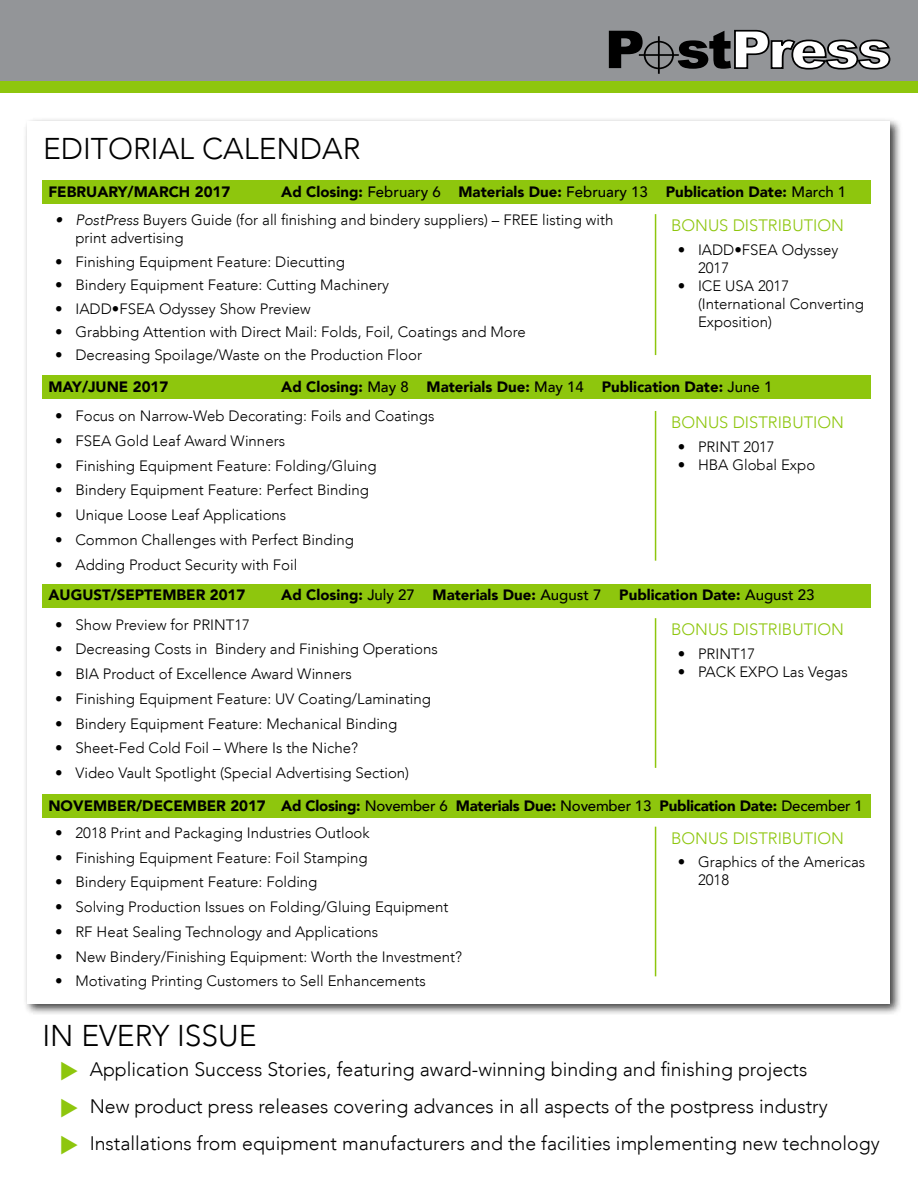
<style>
.page{position:relative;width:918px;height:1188px;background:#fff}
.page>*{position:absolute;margin:0;border:0;box-sizing:border-box;transform-origin:0 0}
.t1{font:300 30px "Avenir LT";color:#000}
.t2{font:22.5px/37px "Wingdings 3";color:#8ec60d;text-align:justify}
.t3{font:300 19.5px "Avenir LT";color:#000}
.t4{font:300 16.5px "Avenir LT";color:#8ec60d}
.t5{font:300 15px/18px "Avenir LT";color:#000}
.t6{font:900 15px "Avenir LT";color:#000}
.s1{font-weight:500}
.s2{font-style:italic}
</style>
<div class="page">
<div style="left:1px;top:81px;width:917px;height:12px;background:#8ec60d"></div>
<div style="left:0;top:0;width:918px;height:81px;background:#939598"></div>
<div style="left:24px;top:118px;width:879px;height:898px;background:#000;opacity:.75"></div>
<div style="left:27px;top:121px;width:863px;height:882px;background:#fff"></div>
<div style="left:42px;top:181px;width:828px;height:23px;background:#8ec60d"></div>
<div style="left:42px;top:375px;width:828px;height:24px;background:#8ec60d"></div>
<div style="left:42px;top:584px;width:828px;height:23px;background:#8ec60d"></div>
<div style="left:42px;top:794px;width:828px;height:24px;background:#8ec60d"></div>
<hr style="left:655px;top:214px;width:1px;height:141px;background:#8ec60d">
<hr style="left:655px;top:411px;width:1px;height:150px;background:#8ec60d">
<hr style="left:655px;top:618px;width:1px;height:150px;background:#8ec60d">
<hr style="left:655px;top:827px;width:1px;height:149px;background:#8ec60d">
<svg style="left:609px;top:31px;width:34px;height:37px"></svg>
<svg style="left:678px;top:29px;width:213px;height:41px"></svg>
<div style="left:644px;top:41px;width:30px;height:28px;border:2px solid #000;border-radius:50%"></div>
<hr style="left:658px;top:36px;width:2px;height:38px;background:#000">
<hr style="left:639px;top:54px;width:40px;height:2px;background:#000">
<h1 class="t1" style="left:43px;top:132px;width:319px">EDITORIAL CALENDAR</h1>
<p class="t6" style="left:48px;top:183px;width:183px">FEBRUARY/MARCH 2017</p>
<p class="t6" style="left:281px;top:183px;width:567px">Ad Closing: <span class="s1">February 6</span> Materials Due: <span class="s1">February 13</span> Publication Date: <span class="s1">March 1</span></p>
<p class="t4" style="left:671px;top:216px;width:175px">BONUS DISTRIBUTION</p>
<p class="t5" style="left:75px;top:211px;width:539px;text-indent:-20px"><span class="s2">• PostPress</span> Buyers Guide (for all finishing and bindery suppliers) – FREE listing with print advertising</p>
<p class="t5" style="left:55px;top:253px;width:291px">• Finishing Equipment Feature: Diecutting</p>
<p class="t5" style="left:55px;top:276px;width:335px">• Bindery Equipment Feature: Cutting Machinery</p>
<p class="t5" style="left:55px;top:300px;width:257px">• IADD•FSEA Odyssey Show Preview</p>
<p class="t5" style="left:55px;top:323px;width:472px">• Grabbing Attention with Direct Mail: Folds, Foil, Coatings and More</p>
<p class="t5" style="left:55px;top:346px;width:368px">• Decreasing Spoilage/Waste on the Production Floor</p>
<p class="t5" style="left:698px;top:241px;width:142px;text-indent:-20px">• IADD•FSEA Odyssey<br>2017</p>
<p class="t5" style="left:698px;top:277px;width:167px;text-indent:-20px">• ICE USA 2017 (International Converting<br>Exposition)</p>
<p class="t6" style="left:48px;top:377px;width:121px">MAY/JUNE 2017</p>
<p class="t6" style="left:281px;top:377px;width:493px">Ad Closing: <span class="s1">May 8</span> Materials Due: <span class="s1">May 14</span> Publication Date: <span class="s1">June 1</span></p>
<p class="t5" style="left:55px;top:407px;width:381px">• Focus on Narrow-Web Decorating: Foils and Coatings</p>
<p class="t5" style="left:55px;top:432px;width:231px">• FSEA Gold Leaf Award Winners</p>
<p class="t5" style="left:55px;top:456px;width:323px">• Finishing Equipment Feature: Folding/Gluing</p>
<p class="t5" style="left:55px;top:481px;width:315px">• Bindery Equipment Feature: Perfect Binding</p>
<p class="t5" style="left:55px;top:506px;width:233px">• Unique Loose Leaf Applications</p>
<p class="t5" style="left:55px;top:531px;width:300px">• Common Challenges with Perfect Binding</p>
<p class="t5" style="left:55px;top:555px;width:244px">• Adding Product Security with Foil</p>
<p class="t4" style="left:671px;top:413px;width:175px">BONUS DISTRIBUTION</p>
<p class="t5" style="left:678px;top:437px;width:99px">• PRINT 2017</p>
<p class="t5" style="left:678px;top:455px;width:139px">• HBA Global Expo</p>
<p class="t6" style="left:48px;top:586px;width:198px">AUGUST/SEPTEMBER 2017</p>
<p class="t6" style="left:281px;top:586px;width:535px">Ad Closing: <span class="s1">July 27</span> Materials Due: <span class="s1">August 7</span> Publication Date: <span class="s1">August 23</span></p>
<p class="t5" style="left:55px;top:615px;width:196px">• Show Preview for PRINT17</p>
<p class="t5" style="left:55px;top:640px;width:384px">• Decreasing Costs in Bindery and Finishing Operations</p>
<p class="t5" style="left:55px;top:665px;width:298px">• BIA Product of Excellence Award Winners</p>
<p class="t5" style="left:55px;top:690px;width:377px">• Finishing Equipment Feature: UV Coating/Laminating</p>
<p class="t5" style="left:55px;top:714px;width:344px">• Bindery Equipment Feature: Mechanical Binding</p>
<p class="t5" style="left:55px;top:739px;width:304px">• Sheet-Fed Cold Foil – Where Is the Niche?</p>
<p class="t5" style="left:55px;top:764px;width:356px">• Video Vault Spotlight (Special Advertising Section)</p>
<p class="t4" style="left:671px;top:620px;width:175px">BONUS DISTRIBUTION</p>
<p class="t5" style="left:678px;top:645px;width:79px">• PRINT17</p>
<p class="t5" style="left:678px;top:663px;width:172px">• PACK EXPO Las Vegas</p>
<p class="t6" style="left:48px;top:796px;width:816px">NOVEMBER/DECEMBER 2017 Ad Closing: <span class="s1">November 6</span> Materials Due: <span class="s1">November 13</span> Publication Date: <span class="s1">December 1</span></p>
<p class="t5" style="left:55px;top:824px;width:316px">• 2018 Print and Packaging Industries Outlook</p>
<p class="t5" style="left:55px;top:849px;width:314px">• Finishing Equipment Feature: Foil Stamping</p>
<p class="t5" style="left:55px;top:873px;width:264px">• Bindery Equipment Feature: Folding</p>
<p class="t5" style="left:55px;top:898px;width:395px">• Solving Production Issues on Folding/Gluing Equipment</p>
<p class="t5" style="left:55px;top:923px;width:325px">• RF Heat Sealing Technology and Applications</p>
<p class="t5" style="left:55px;top:948px;width:409px">• New Bindery/Finishing Equipment: Worth the Investment?</p>
<p class="t5" style="left:55px;top:972px;width:372px">• Motivating Printing Customers to Sell Enhancements</p>
<p class="t4" style="left:671px;top:828px;width:175px">BONUS DISTRIBUTION</p>
<p class="t5" style="left:698px;top:853px;width:169px;text-indent:-20px">• Graphics of the Americas<br>2018</p>
<h1 class="t1" style="left:42px;top:1018px;width:216px">IN EVERY ISSUE</h1>
<h3 class="t3" style="left:63px;top:1058px;width:746px">• Application Success Stories, featuring award-winning binding and finishing projects</h3>
<h3 class="t3" style="left:63px;top:1095px;width:767px">• New product press releases covering advances in all aspects of the postpress industry</h3>
<h3 class="t3" style="left:63px;top:1132px;width:819px">• Installations from equipment manufacturers and the facilities implementing new technology</h3>
<h2 class="t2" style="left:60px;top:1052px;width:21px">◆ ◆ ◆</h2>
</div>
